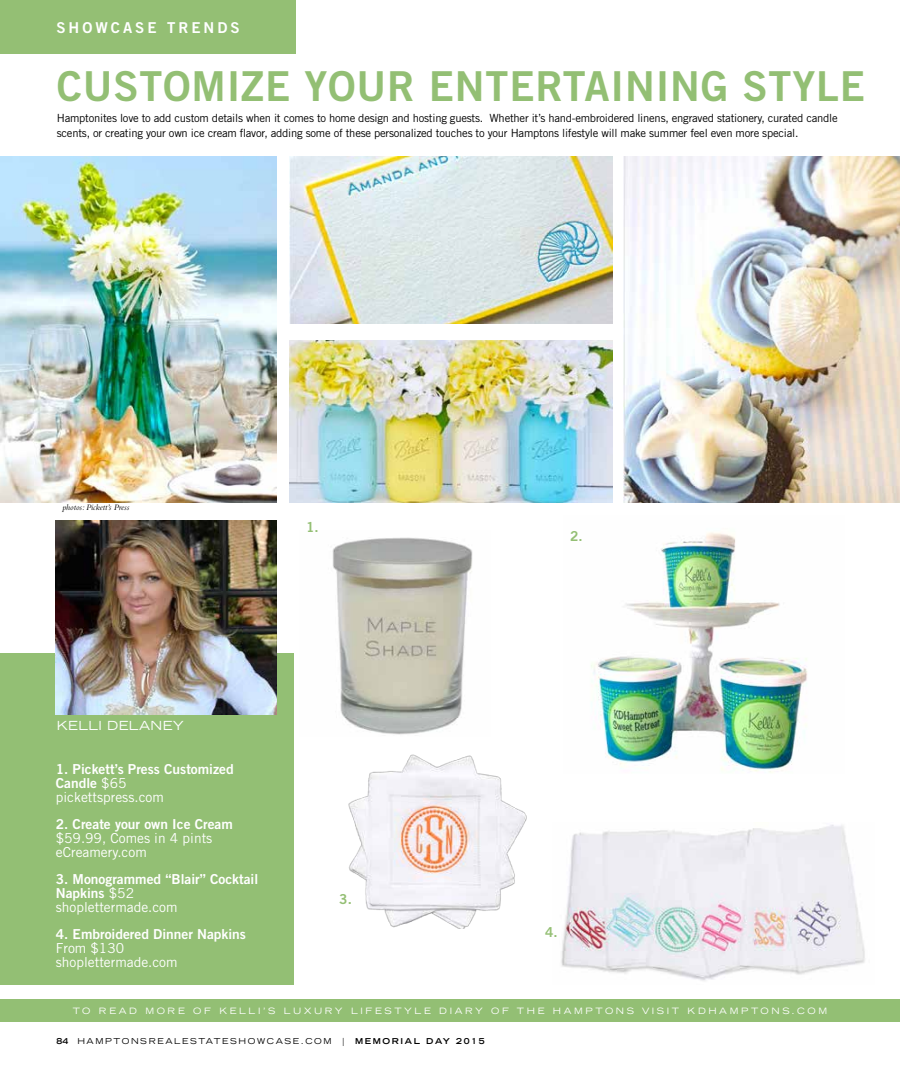
<style>
.page{position:relative;width:900px;height:1080px;background:#fff}
.page>*{position:absolute;margin:0;border:0;box-sizing:border-box;transform-origin:0 0}
.t1{font:41.25px "Trade Gothic Bold Two";letter-spacing:.02em;color:#93bf74}
.t2{font:15px "Trade Gothic Bold Two";letter-spacing:.2em;color:#fff}
.t3{font:13.75px/13.8px "Trade Gothic Bold Two";color:#fff}
.t4{font:13.75px/13.8px "Trade Gothic";color:#fff}
.t5{font:13.75px "Trade Gothic Bold Two";color:#94bf74}
.t6{font:expanded 12.5px "Trade Gothic LH";letter-spacing:.03em;color:#fff}
.t7{font:11.25px/15.6px "Trade Gothic";letter-spacing:-.02em;color:#000}
.t8{font:expanded 8.75px "Trade Gothic LH";letter-spacing:.3em;color:#fff}
.t9{font:italic 8.75px "Bembo";color:#000}
.t10{font:expanded 8.12px "Trade Gothic LH";letter-spacing:.2em;color:#000}
.t11{font:700 expanded 8.12px "Trade Gothic LH";letter-spacing:.2em;color:#000}
.s1{font-family:"Trade Gothic"}
.s2{font-weight:700}
</style>
<div class="page">
<img style="left:348px;top:754px;width:179px;height:175px">
<img style="left:591px;top:532px;width:216px;height:241px">
<img style="left:332px;top:537px;width:141px;height:198px">
<img style="left:561px;top:824px;width:304px;height:157px">
<img style="left:0;top:157px;width:277px;height:345px">
<img style="left:623px;top:157px;width:277px;height:345px">
<img style="left:290px;top:157px;width:322px;height:167px">
<img style="left:290px;top:341px;width:322px;height:161px">
<div style="left:0;top:653px;width:293px;height:331px;background:#93bf74"></div>
<div style="left:0;top:1000px;width:900px;height:22px;background:#93bf74"></div>
<img style="left:56px;top:520px;width:221px;height:194px">
<div style="left:0;top:0;width:296px;height:54px;background:#94bf74"></div>
<h2 class="t2" style="left:56px;top:18px;width:185px">SHOWCASE TRENDS</h2>
<h1 class="t1" style="left:57px;top:61px;width:810px">CUSTOMIZE YOUR ENTERTAINING STYLE</h1>
<p class="t7" style="left:57px;top:110px;width:782px">Hamptonites love to add custom details when it comes to home design and hosting guests. Whether it’s hand-embroidered linens, engraved stationery, curated candle scents, or creating your own ice cream flavor, adding some of these personalized touches to your Hamptons lifestyle will make summer feel even more special.</p>
<p class="t9" style="left:62px;top:502px;width:69px">photos: Pickett’s Press</p>
<p class="t5" style="left:306px;top:518px;width:14px">1.</p>
<p class="t6" style="left:57px;top:717px;width:129px">KELLI DELANEY</p>
<p class="t3" style="left:56px;top:762px;width:179px">1. Pickett’s Press Customized<br>Candle <span class="s1">$65</span></p>
<p class="t4" style="left:56px;top:790px;width:110px">pickettspress.com</p>
<p class="t3" style="left:56px;top:817px;width:179px">2. Create your own Ice Cream</p>
<p class="t4" style="left:56px;top:831px;width:158px">$59.99, Comes in 4 pints eCreamery.com</p>
<p class="t3" style="left:56px;top:872px;width:204px">3. Monogrammed “Blair” Cocktail<br>Napkins <span class="s1">$52</span></p>
<p class="t4" style="left:56px;top:900px;width:123px">shoplettermade.com</p>
<p class="t3" style="left:56px;top:927px;width:192px">4. Embroidered Dinner Napkins</p>
<p class="t4" style="left:56px;top:941px;width:123px">From $130 shoplettermade.com</p>
<p class="t5" style="left:339px;top:891px;width:14px">3.</p>
<p class="t5" style="left:570px;top:527px;width:14px">2.</p>
<p class="t5" style="left:545px;top:924px;width:14px">4.</p>
<p class="t8" style="left:73px;top:1006px;width:756px">TO READ MORE OF KELLI’S LUXURY LIFESTYLE DIARY OF THE HAMPTONS VISIT KDHAMPTONS.COM</p>
<p class="t10" style="left:56px;top:1036px;width:277px"><span class="s2">84</span> HAMPTONSREALESTATESHOWCASE.COM</p>
<p class="t10" style="left:342px;top:1036px;width:3px">|</p>
<p class="t11" style="left:355px;top:1036px;width:131px">MEMORIAL DAY 2015</p>
</div>
